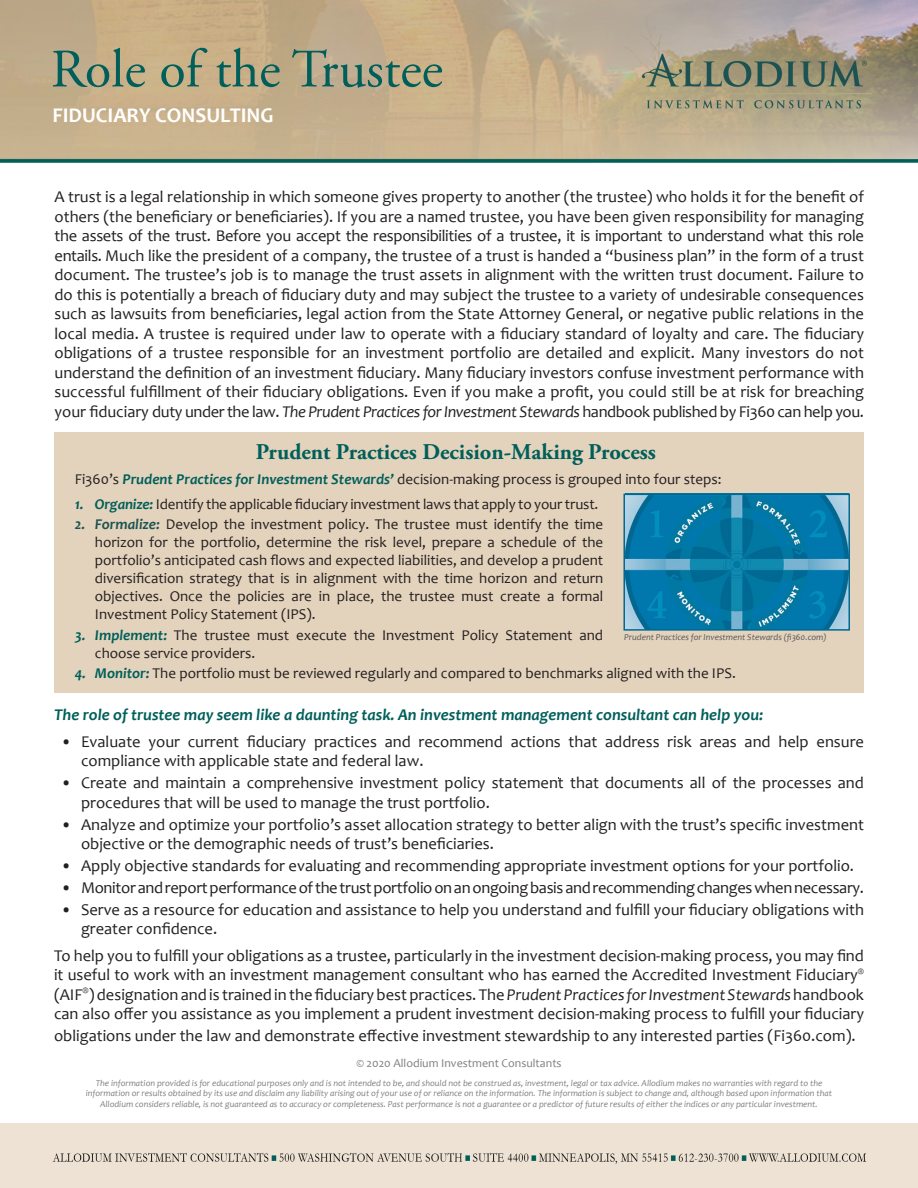
<style>
.page{position:relative;width:918px;height:1188px;background:#fff}
.page>*{position:absolute;margin:0;border:0;box-sizing:border-box;transform-origin:0 0}
.t1{font:54px "Adobe Garamond Pro";color:#005f5a}
.t2{font:700 22.5px "Adobe Garamond Pro";color:#005f5a}
.t3{font:700 21px "Candara";color:#fff}
.t4{font:16.5px/19.5px "Candara";color:#231f20}
.t5{font:16.5px "Candara";letter-spacing:-.02em;color:#231f20}
.t6{font:italic 700 16.5px "Candara";color:#005f5a}
.t7{font:15px/18px "Candara";color:#231f20;text-align:justify}
.t8{font:12px "Candara";color:#7f8080}
.t9{font:italic 9px/10.8px "Candara";color:#7f8080;text-align:center}
.t10{font:italic 9px "Candara";color:#57585a}
.s1{font-style:italic}
.s2{font-weight:700;font-style:italic;color:#005f5a}
.s3{font-weight:700;font-style:italic;color:#1c5352}
</style>
<div class="page">
<img style="left:0;top:1124px;width:918px;height:64px">
<img style="left:0;top:0;width:918px;height:163px">
<img style="left:630px;top:49px;width:246px;height:63px">
<div style="left:54px;top:432px;width:810px;height:260px;background:#e4d3bc"></div>
<img style="left:626px;top:497px;width:221px;height:131px">
<div style="left:623px;top:494px;width:227px;height:137px;border:2px solid #006993"></div>
<p class="t1" style="left:51px;top:37px;width:394px">Role of the Trustee</p>
<p class="t3" style="left:52px;top:102px;width:223px">FIDUCIARY CONSULTING</p>
<p class="t4" style="left:55px;top:187px;width:811px;text-align:justify">A trust is a legal relationship in which someone gives property to another (the trustee) who holds it for the benefit of others (the beneficiary or beneficiaries). If you are a named trustee, you have been given responsibility for managing the assets of the trust. Before you accept the responsibilities of a trustee, it is important to understand what this role entails. Much like the president of a company, the trustee of a trust is handed a “business plan” in the form of a trust document. The trustee’s job is to manage the trust assets in alignment with the written trust document. Failure to do this is potentially a breach of fiduciary duty and may subject the trustee to a variety of undesirable consequences such as lawsuits from beneficiaries, legal action from the State Attorney General, or negative public relations in the local media. A trustee is required under law to operate with a fiduciary standard of loyalty and care. The fiduciary obligations of a trustee responsible for an investment portfolio are detailed and explicit. Many investors do not understand the definition of an investment fiduciary. Many fiduciary investors confuse investment performance with successful fulfillment of their fiduciary obligations. Even if you make a profit, you could still be at risk for breaching your fiduciary duty under the law. <span class="s1">The Prudent Practices for Investment Stewards</span> handbook published by Fi360 can help you.</p>
<p class="t2" style="left:256px;top:439px;width:402px">Prudent Practices Decision-Making Process</p>
<p class="t7" style="left:75px;top:470px;width:648px">Fi360’s <span class="s2">Prudent Practices for Investment Stewards’</span> decision-making process is grouped into four steps:</p>
<p class="t7" style="left:75px;top:495px;width:525px"><span class="s2">1. Organize:</span> Identify the applicable fiduciary investment laws that apply to your trust.</p>
<p class="t7" style="left:95px;top:515px;width:510px;text-indent:-20px"><span class="s3">2. Formalize:</span> Develop the investment policy. The trustee must identify the time horizon for the portfolio, determine the risk level, prepare a schedule of the portfolio’s anticipated cash flows and expected liabilities, and develop a prudent diversification strategy that is in alignment with the time horizon and return objectives. Once the policies are in place, the trustee must create a formal Investment Policy Statement (IPS).</p>
<p class="t7" style="left:95px;top:626px;width:510px;text-indent:-20px"><span class="s2">3. Implement:</span> The trustee must execute the Investment Policy Statement and choose service providers.</p>
<p class="t7" style="left:75px;top:664px;width:663px"><span class="s2">4. Monitor:</span> The portfolio must be reviewed regularly and compared to benchmarks aligned with the IPS.</p>
<p class="t6" style="left:54px;top:705px;width:711px">The role of trustee may seem like a daunting task. An investment management consultant can help you:</p>
<p class="t4" style="left:81px;top:731px;width:785px;text-indent:-20px">• Evaluate your current fiduciary practices and recommend actions that address risk areas and help ensure compliance with applicable state and federal law.</p>
<p class="t4" style="left:81px;top:773px;width:785px;text-indent:-20px">• Create and maintain a comprehensive investment policy statement that documents all of the processes and procedures that will be used to manage the trust portfolio.</p>
<p class="t4" style="left:81px;top:814px;width:785px;text-indent:-20px">• Analyze and optimize your portfolio’s asset allocation strategy to better align with the trust’s specific investment objective or the demographic needs of trust’s beneficiaries.</p>
<p class="t4" style="left:61px;top:856px;width:795px">• Apply objective standards for evaluating and recommending appropriate investment options for your portfolio.</p>
<p class="t5" style="left:61px;top:877px;width:805px">• Monitor and report performance of the trust portfolio on an ongoing basis and recommending changes when necessary.</p>
<p class="t4" style="left:81px;top:900px;width:785px;text-indent:-20px">• Serve as a resource for education and assistance to help you understand and fulfill your fiduciary obligations with greater confidence.</p>
<p class="t4" style="left:54px;top:945px;width:812px;text-align:justify">To help you to fulfill your obligations as a trustee, particularly in the investment decision-making process, you may find it useful to work with an investment management consultant who has earned the Accredited Investment Fiduciary<sup>® </sup>(AIF<sup>®</sup>) designation and is trained in the fiduciary best practices. The <span class="s1">Prudent Practices for Investment Stewards</span> handbook can also offer you assistance as you implement a prudent investment decision-making process to fulfill your fiduciary</p>
<p class="t4" style="left:54px;top:1025px;width:803px">obligations under the law and demonstrate effective investment stewardship to any interested parties (Fi360.com).</p>
<p class="t10" style="left:624px;top:632px;width:204px">Prudent Practices for Investment Stewards (fi360.com)</p>
<p class="t8" style="left:356px;top:1056px;width:207px">© 2020 Allodium Investment Consultants</p>
<p class="t9" style="left:86px;top:1077px;width:748px">The information provided is for educational purposes only and is not intended to be, and should not be construed as, investment, legal or tax advice. Allodium makes no warranties with regard to the information or results obtained by its use and disclaim any liability arising out of your use of or reliance on the information. The information is subject to change and, although based upon information that<br>Allodium considers reliable, is not guaranteed as to accuracy or completeness. Past performance is not a guarantee or a predictor of future results of either the indices or any particular investment.</p>
</div>
